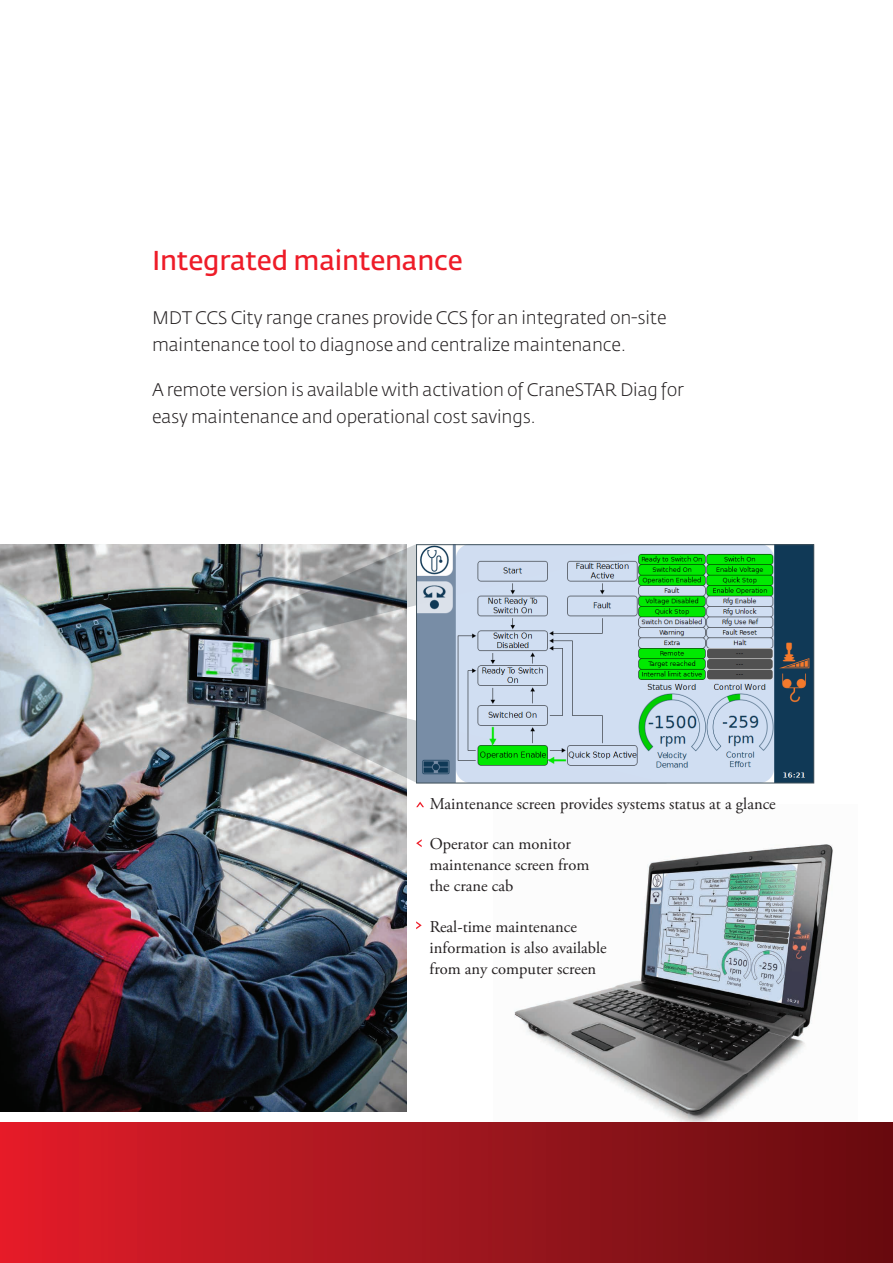
<style>
.page{position:relative;width:893px;height:1263px;background:#fff}
.page>*{position:absolute;margin:0;border:0;box-sizing:border-box;transform-origin:0 0}
.t1{font:600 27px "Fedra Sans Pro";letter-spacing:-.01em;color:#ee1c28}
.t2{font:300 18px/27px "Fedra Sans Pro";letter-spacing:-.01em;color:#231f20}
.t3{font:16.5px/21px "Adobe Garamond Pro";color:#231f20}
</style>
<div class="page">
<img style="left:0;top:544px;width:407px;height:568px">
<img style="left:197px;top:639px;width:64px;height:38px">
<img style="left:494px;top:844px;width:363px;height:279px">
<div style="left:0;top:1123px;width:893px;height:140px;background:linear-gradient(to right,#e11e2a,#640c10)"></div>
<svg style="left:416px;top:839px;width:6px;height:8px"></svg>
<svg style="left:416px;top:802px;width:8px;height:5px"></svg>
<svg style="left:416px;top:921px;width:6px;height:8px"></svg>
<svg style="left:198px;top:544px;width:218px;height:99px;background:#888c8e"></svg>
<svg style="left:197px;top:677px;width:219px;height:106px;background:#909396"></svg>
<img style="left:418px;top:546px;width:394px;height:235px">
<div style="left:416px;top:544px;width:398px;height:239px;border:1px solid #41525c"></div>
<p class="t1" style="left:152px;top:244px;width:312px">Integrated maintenance</p>
<p class="t2" style="left:152px;top:304px;width:516px">MDT CCS City range cranes provide CCS for an integrated on-site maintenance tool to diagnose and centralize maintenance.</p>
<p class="t2" style="left:152px;top:376px;width:533px">A remote version is available with activation of CraneSTAR Diag for easy maintenance and operational cost savings.</p>
<p class="t3" style="left:430px;top:793px;width:348px">Maintenance screen provides systems status at a glance</p>
<p class="t3" style="left:430px;top:833px;width:161px">Operator can monitor maintenance screen from the crane cab</p>
<p class="t3" style="left:430px;top:917px;width:179px">Real-time maintenance information is also available from any computer screen</p>
</div>
